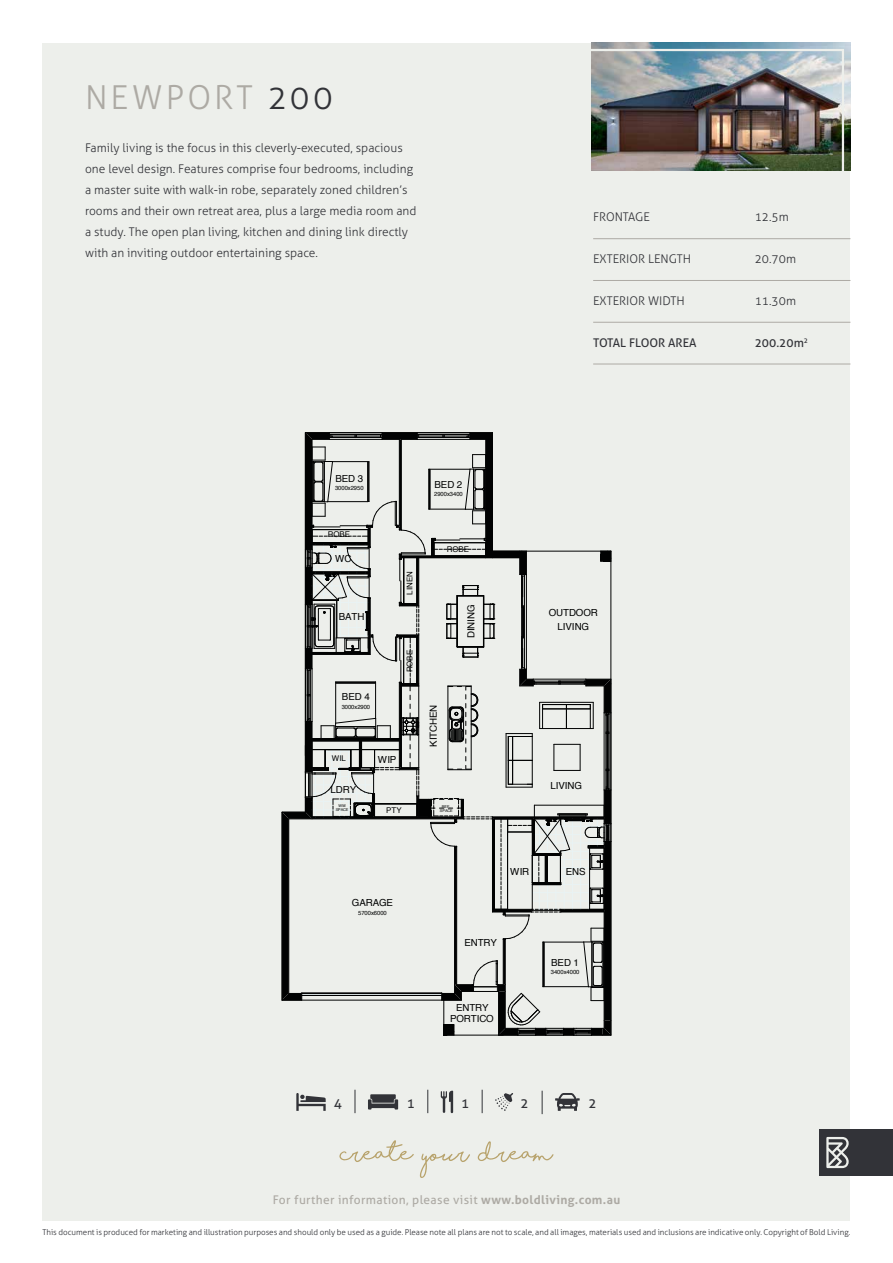
<style>
.page{position:relative;width:893px;height:1263px;background:#fff}
.page>*{position:absolute;margin:0;border:0;box-sizing:border-box;transform-origin:0 0}
.t1{font:300 33px "Aller";letter-spacing:.09em;color:#adaaa4}
.t2{font:13.5px "Aller";color:#323338}
.t3{font:300 12px/21px "Aller";color:#323338}
.t4{font:12px "Aller";letter-spacing:.03em;color:#adaaa4}
.t5{font:12px "Aller";color:#323338}
.t6{font:9.75px "Helvetica";letter-spacing:-.01em;color:#010202}
.t7{font:300 8.1px "Aller";color:#323338}
.t8{font:7.95px "Helvetica";color:#010202}
.t9{font:5.85px "Helvetica";letter-spacing:-.015em;color:#010202}
.t10{font:3.9px/4.5px "Helvetica";color:#010202;text-align:center}
.s1{color:#323338}
.s2{font-weight:700}
</style>
<div class="page">
<div style="left:43px;top:43px;width:807px;height:1177px;background:#edefeb"></div>
<hr style="left:593px;top:238px;width:257px;height:1px;background:#adaaa4">
<hr style="left:593px;top:280px;width:257px;height:1px;background:#adaaa4">
<hr style="left:593px;top:322px;width:257px;height:1px;background:#adaaa4">
<hr style="left:593px;top:364px;width:257px;height:1px;background:#adaaa4">
<svg style="left:339px;top:1140px;width:75px;height:22px"></svg>
<svg style="left:420px;top:1151px;width:50px;height:27px"></svg>
<svg style="left:478px;top:1141px;width:76px;height:21px"></svg>
<div style="left:819px;top:1129px;width:74px;height:47px;background:#323338"></div>
<svg style="left:826px;top:1137px;width:23px;height:31px"></svg>
<img style="left:591px;top:43px;width:259px;height:127px">
<svg style="left:282px;top:432px;width:330px;height:604px"></svg>
<svg style="left:495px;top:1093px;width:18px;height:18px"></svg>
<svg style="left:296px;top:1093px;width:30px;height:18px"></svg>
<svg style="left:368px;top:1094px;width:30px;height:15px"></svg>
<svg style="left:441px;top:1091px;width:12px;height:22px"></svg>
<svg style="left:355px;top:1090px;width:1px;height:23px"></svg>
<svg style="left:428px;top:1090px;width:1px;height:23px"></svg>
<svg style="left:482px;top:1090px;width:1px;height:23px"></svg>
<svg style="left:555px;top:1093px;width:25px;height:18px"></svg>
<svg style="left:542px;top:1091px;width:1px;height:23px"></svg>
<img style="left:591px;top:48px;width:254px;height:123px">
<h1 class="t1" style="left:85px;top:78px;width:249px">NEWPORT <span class="s1">200</span></h1>
<p class="t3" style="left:85px;top:137px;width:333px">Family living is the focus in this cleverly-executed, spacious one level design. Features comprise four bedrooms, including a master suite with walk-in robe, separately zoned children’s rooms and their own retreat area, plus a large media room and a study. The open plan living, kitchen and dining link directly with an inviting outdoor entertaining space.</p>
<p class="t3" style="left:593px;top:207px;width:58px">FRONTAGE</p>
<p class="t3" style="left:755px;top:207px;width:36px">12.5m</p>
<p class="t3" style="left:593px;top:248px;width:100px">EXTERIOR LENGTH</p>
<p class="t3" style="left:755px;top:248px;width:43px">20.70m</p>
<p class="t3" style="left:593px;top:290px;width:93px">EXTERIOR WIDTH</p>
<p class="t3" style="left:755px;top:290px;width:43px">11.30m</p>
<p class="t5" style="left:593px;top:335px;width:105px">TOTAL FLOOR AREA</p>
<p class="t5" style="left:755px;top:335px;width:55px">200.20m<sup>2</sup></p>
<p class="t6" style="left:335px;top:471px;width:29px">BED 3</p>
<p class="t9" style="left:335px;top:484px;width:30px">3000x2950</p>
<p class="t6" style="left:434px;top:477px;width:29px">BED 2</p>
<p class="t9" style="left:434px;top:490px;width:30px">2900x3400</p>
<p class="t8" style="left:328px;top:528px;width:24px">ROBE</p>
<p class="t6" style="left:335px;top:551px;width:18px">WC</p>
<p class="t6" style="left:339px;top:609px;width:27px">BATH</p>
<p class="t6" style="left:342px;top:689px;width:29px">BED 4</p>
<p class="t9" style="left:342px;top:702px;width:30px">3000x2900</p>
<p class="t8" style="left:404px;top:595px;width:25px;rotate:-90deg">LINEN</p>
<p class="t8" style="left:404px;top:672px;width:24px;rotate:-90deg">ROBE</p>
<p class="t8" style="left:332px;top:752px;width:16px">WIL</p>
<p class="t6" style="left:378px;top:752px;width:20px">WIP</p>
<p class="t8" style="left:447px;top:543px;width:24px">ROBE</p>
<p class="t6" style="left:464px;top:638px;width:35px;rotate:-90deg">DINING</p>
<p class="t6" style="left:426px;top:747px;width:44px;rotate:-90deg">K TI CHEN</p>
<p class="t6" style="left:331px;top:782px;width:27px">LDRY</p>
<p class="t10" style="left:336px;top:803px;width:14px">WM<br>SPACE</p>
<p class="t8" style="left:386px;top:804px;width:17px">PTY</p>
<p class="t10" style="left:440px;top:804px;width:14px">REF.<br>SPACE</p>
<p class="t6" style="left:549px;top:605px;width:51px">OUTDOOR</p>
<p class="t6" style="left:558px;top:619px;width:33px">LIVING</p>
<p class="t6" style="left:551px;top:778px;width:33px">LIVING</p>
<p class="t6" style="left:352px;top:895px;width:43px">GARAGE</p>
<p class="t9" style="left:358px;top:908px;width:30px">5700x6000</p>
<p class="t6" style="left:510px;top:864px;width:20px">WIR</p>
<p class="t6" style="left:566px;top:864px;width:21px">ENS</p>
<p class="t6" style="left:464px;top:935px;width:34px">ENTRY</p>
<p class="t6" style="left:456px;top:1000px;width:34px">ENTRY</p>
<p class="t6" style="left:450px;top:1011px;width:45px">PORTICO</p>
<p class="t6" style="left:551px;top:954px;width:29px">BED 1</p>
<p class="t9" style="left:551px;top:967px;width:30px">3400x4000</p>
<p class="t2" style="left:334px;top:1095px;width:10px">4</p>
<p class="t2" style="left:407px;top:1095px;width:10px">1</p>
<p class="t2" style="left:461px;top:1095px;width:10px">1</p>
<p class="t2" style="left:520px;top:1095px;width:10px">2</p>
<p class="t2" style="left:589px;top:1095px;width:10px">2</p>
<p class="t4" style="left:273px;top:1192px;width:349px">For further information, please visit <span class="s2">www.boldliving.com.au</span></p>
<p class="t7" style="left:43px;top:1228px;width:809px">This document is produced for marketing and illustration purposes and should only be used as a guide. Please note all plans are not to scale, and all images, materials used and inclusions are indicative only. Copyright of Bold Living.</p>
</div>
